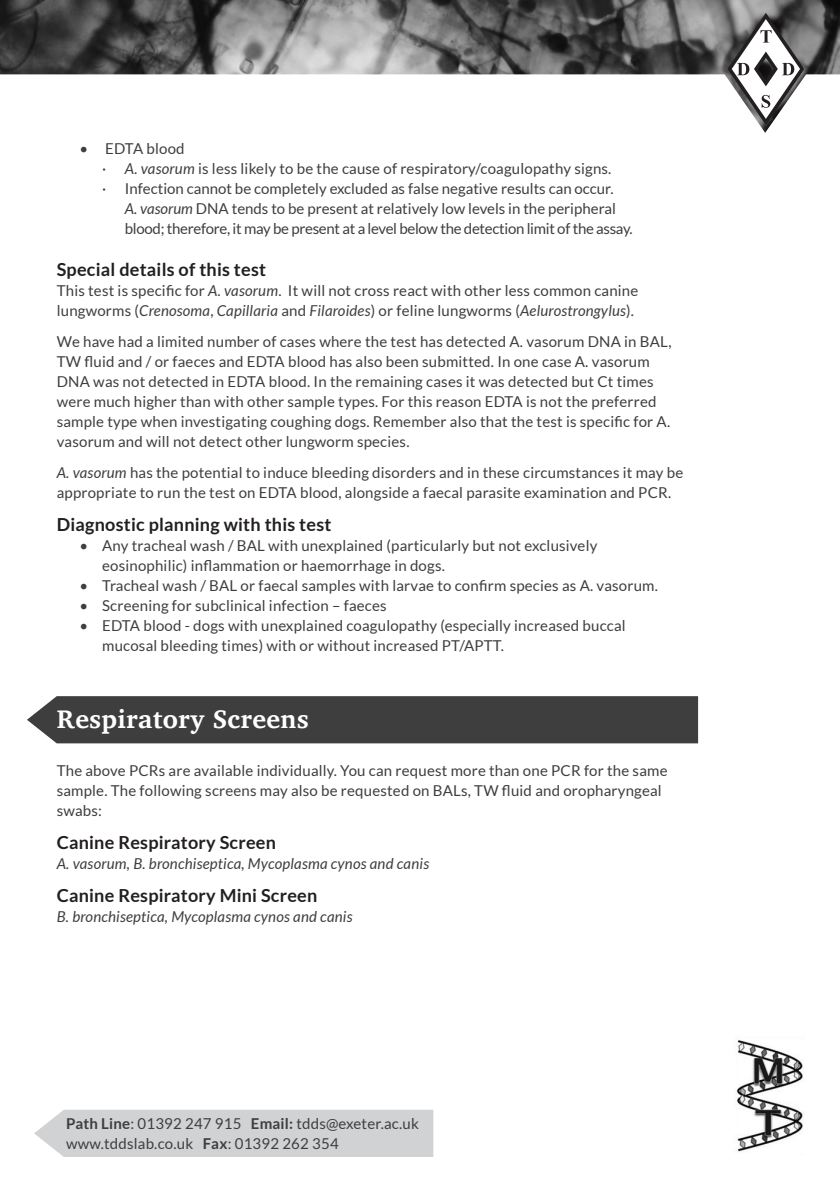
<style>
.page{position:relative;width:840px;height:1191px;background:#fff}
.page>*{position:absolute;margin:0;border:0;box-sizing:border-box;transform-origin:0 0}
.Heading{font:700 26px "Charis SIL";letter-spacing:.015em;color:#fff}
.Test_Heading{font:700 18px "Lato";letter-spacing:.015em;color:#231f20}
.Body_Main{font:15px/20px "Lato";letter-spacing:.015em;color:#3e3e3f}
.Body_Main-2{font:italic 15px "Lato";letter-spacing:.015em;color:#3e3e3f}
.s1{font-style:italic}
.s2{font-weight:700}
</style>
<div class="page">
<img style="left:0;top:0;width:839px;height:133px">
<svg style="left:727px;top:13px;width:76px;height:111px"></svg>
<div style="left:34px;top:1109px;width:399px;height:48px;background:#d1d2d4"></div>
<img style="left:736px;top:1040px;width:67px;height:112px">
<div style="left:27px;top:696px;width:670px;height:47px;background:#3e3e3f"></div>
<p class="Body_Main" style="left:79px;top:138px;width:107px">• EDTA blood</p>
<p class="Body_Main" style="left:102px;top:158px;width:510px">· <span class="s1">A. vasorum</span> is less likely to be the cause of respiratory/coagulopathy signs.</p>
<p class="Body_Main" style="left:125px;top:178px;width:509px;text-indent:-23px">· Infection cannot be completely excluded as false negative results can occur.<br><span class="s1">A. vasorum</span> DNA tends to be present at relatively low levels in the peripheral blood; therefore, it may be present at a level below the detection limit of the assay.</p>
<p class="Test_Heading" style="left:57px;top:259px;width:211px">Special details of this test</p>
<p class="Body_Main" style="left:57px;top:280px;width:582px">This test is specific for <span class="s1">A. vasorum</span>. It will not cross react with other less common canine lungworms (<span class="s1">Crenosoma</span>, <span class="s1">Capillaria</span> and <span class="s1">Filaroides</span>) or feline lungworms (<span class="s1">Aelurostrongylus</span>).</p>
<p class="Body_Main" style="left:57px;top:331px;width:616px">We have had a limited number of cases where the test has detected A. vasorum DNA in BAL, TW fluid and / or faeces and EDTA blood has also been submitted. In one case A. vasorum DNA was not detected in EDTA blood. In the remaining cases it was detected but Ct times were much higher than with other sample types. For this reason EDTA is not the preferred sample type when investigating coughing dogs. Remember also that the test is specific for A. vasorum and will not detect other lungworm species.</p>
<p class="Body_Main" style="left:57px;top:463px;width:627px"><span class="s1">A. vasorum</span> has the potential to induce bleeding disorders and in these circumstances it may be appropriate to run the test on EDTA blood, alongside a faecal parasite examination and PCR.</p>
<p class="Test_Heading" style="left:57px;top:514px;width:276px">Diagnostic planning with this test</p>
<p class="Body_Main" style="left:102px;top:535px;width:496px;text-indent:-23px">• Any tracheal wash / BAL with unexplained (particularly but not exclusively eosinophilic) inflammation or haemorrhage in dogs.</p>
<p class="Body_Main" style="left:79px;top:575px;width:579px">• Tracheal wash / BAL or faecal samples with larvae to confirm species as A. vasorum.</p>
<p class="Body_Main" style="left:79px;top:595px;width:308px">• Screening for subclinical infection – faeces</p>
<p class="Body_Main" style="left:102px;top:615px;width:525px;text-indent:-23px">• EDTA blood - dogs with unexplained coagulopathy (especially increased buccal mucosal bleeding times) with or without increased PT/APTT.</p>
<p class="Heading" style="left:57px;top:703px;width:253px">Respiratory Screens</p>
<p class="Body_Main" style="left:57px;top:760px;width:612px">The above PCRs are available individually. You can request more than one PCR for the same sample. The following screens may also be requested on BALs, TW fluid and oropharyngeal swabs:</p>
<p class="Test_Heading" style="left:57px;top:832px;width:220px">Canine Respiratory Screen</p>
<p class="Body_Main-2" style="left:57px;top:855px;width:374px">A. vasorum, B. bronchiseptica, Mycoplasma cynos and canis</p>
<p class="Test_Heading" style="left:57px;top:885px;width:262px">Canine Respiratory Mini Screen</p>
<p class="Body_Main-2" style="left:57px;top:908px;width:297px">B. bronchiseptica, Mycoplasma cynos and canis</p>
<p class="Body_Main" style="left:66px;top:1113px;width:354px"><span class="s2">Path Line</span>: 01392 247 915 <span class="s2">Email:</span> tdds@exeter.ac.uk www.tddslab.co.uk <span class="s2">Fax</span>: 01392 262 354</p>
</div>
